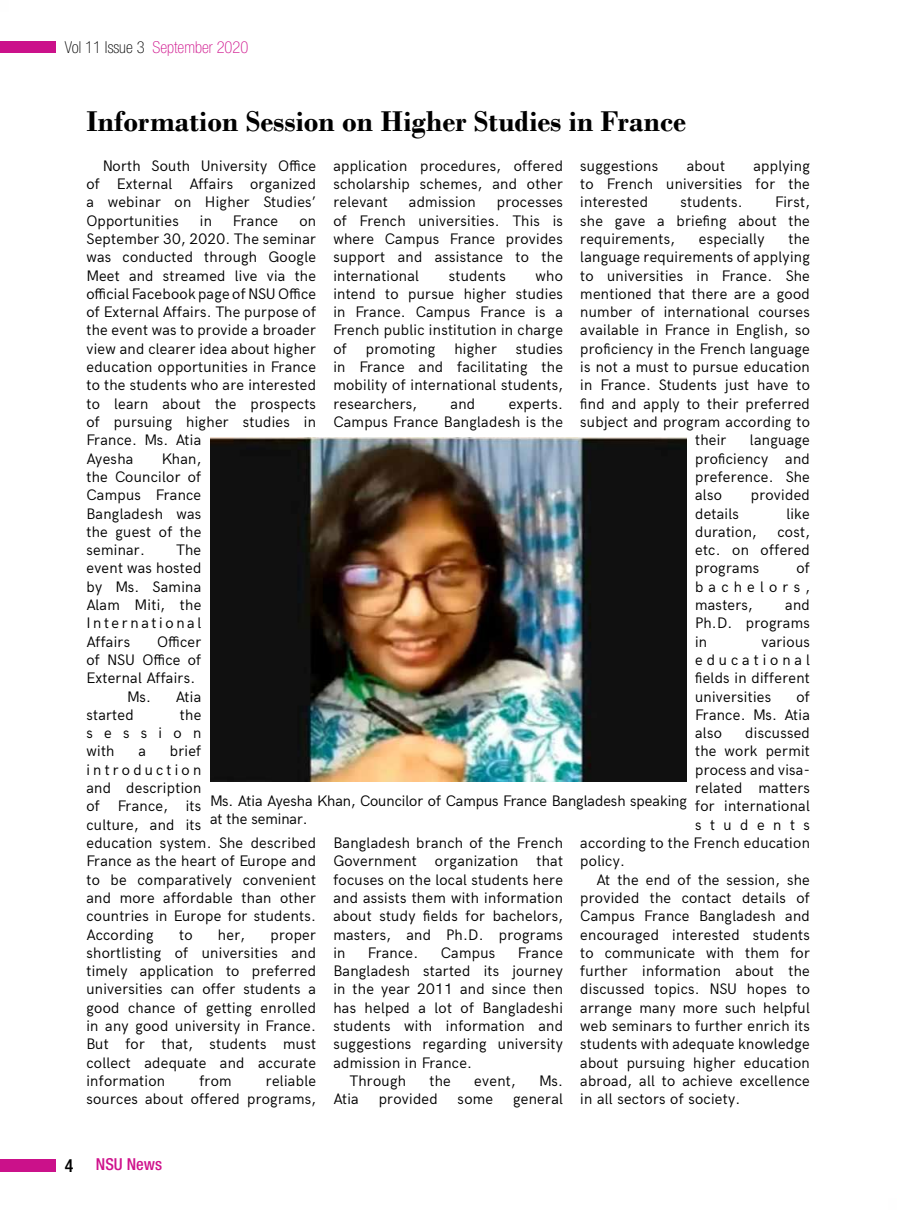
<style>
.page{position:relative;width:897px;height:1210px;background:#fff}
.page>*{position:absolute;margin:0;border:0;box-sizing:border-box;transform-origin:0 0}
.t1{font:700 30px "Bodoni";color:#000}
.t2{font:100 condensed 16.5px "Helvetica Neue LT Pro";color:#cf128c}
.t3{font:500 condensed 16.5px "Helvetica Neue LT Pro";color:#cf128c}
.t4{font:15px/18.3px "Acari Sans";letter-spacing:.02em;color:#000;text-align:justify}
.t5{font:15px/18px "Acari Sans";color:#000}
.t6{font:15px "Acari Sans";letter-spacing:.57em;color:#000}
.s1{color:#000}
.s2{font-size:18px;color:#000}
</style>
<div class="page">
<div style="left:0;top:1158px;width:56px;height:13px;background:#cb118a"></div>
<div style="left:0;top:41px;width:56px;height:11px;background:#cb118a"></div>
<hr style="left:896px;top:527px;width:1px;height:683px;background:#ca007c">
<img style="left:210px;top:438px;width:477px;height:343px">
<p class="t2" style="left:65px;top:38px;width:185px"><span class="s1">Vol 11 Issue 3</span> September 2020</p>
<h1 class="t1" style="left:86px;top:103px;width:601px">Information Session on Higher Studies in France</h1>
<p class="t4" style="left:86px;top:155px;width:231px;text-indent:16px">North South University Office of External Affairs organized a webinar on Higher Studies’ Opportunities</p>
<p class="t4" style="left:333px;top:155px;width:231px">application procedures, offered scholarship schemes, and other relevant</p>
<p class="t4" style="left:580px;top:155px;width:231px;text-indent:173px">applying to French universities for the interested</p>
<p class="t4" style="left:580px;top:155px;width:79px">suggestions</p>
<p class="t4" style="left:686px;top:155px;width:40px">about</p>
<p class="t4" style="left:409px;top:192px;width:68px">admission</p>
<p class="t4" style="left:580px;top:192px;width:231px;text-indent:195px">First, she gave a briefing about the requirements,</p>
<p class="t4" style="left:680px;top:192px;width:64px">students.</p>
<p class="t4" style="left:333px;top:192px;width:231px;text-indent:163px">processes of French universities. This is where Campus France provides support and assistance to the international</p>
<p class="t4" style="left:200px;top:210px;width:14px">in</p>
<p class="t4" style="left:233px;top:210px;width:47px">France</p>
<p class="t4" style="left:86px;top:210px;width:231px;text-align:left;text-indent:213px">on<br>September 30, 2020. The seminar was conducted through Google<br>Meet and streamed live via the official Facebook page of NSU Office of External Affairs. The purpose of the event was to provide a broader view and clearer idea about higher education opportunities in France to the students who are interested to learn about the prospects of pursuing higher studies in<br>France. Ms. Atia<br>Ayesha</p>
<p class="t4" style="left:699px;top:228px;width:67px">especially</p>
<p class="t4" style="left:788px;top:228px;width:23px">the</p>
<p class="t4" style="left:580px;top:247px;width:231px">language requirements of applying</p>
<p class="t4" style="left:580px;top:265px;width:231px">to universities in France. She</p>
<p class="t4" style="left:580px;top:283px;width:231px">mentioned that there are a good</p>
<p class="t4" style="left:580px;top:302px;width:231px">number of international courses</p>
<p class="t4" style="left:580px;top:320px;width:231px">available in France in English, so</p>
<p class="t4" style="left:580px;top:338px;width:231px">proficiency in the French language</p>
<p class="t4" style="left:580px;top:356px;width:231px">is not a must to pursue education</p>
<p class="t4" style="left:580px;top:375px;width:231px">in France. Students just have to</p>
<p class="t4" style="left:580px;top:393px;width:231px">find and apply to their preferred</p>
<p class="t4" style="left:580px;top:411px;width:231px">subject and program according to</p>
<p class="t4" style="left:695px;top:430px;width:33px">their</p>
<p class="t4" style="left:333px;top:265px;width:231px;text-indent:202px">who intend to pursue higher studies in France. Campus France is a French public institution in charge of</p>
<p class="t4" style="left:448px;top:265px;width:58px">students</p>
<p class="t4" style="left:333px;top:338px;width:231px;text-indent:182px">studies in France and facilitating the mobility of international students, researchers,</p>
<p class="t4" style="left:366px;top:338px;width:71px">promoting</p>
<p class="t4" style="left:454px;top:338px;width:44px">higher</p>
<p class="t4" style="left:450px;top:393px;width:26px">and</p>
<p class="t4" style="left:333px;top:393px;width:231px;text-align:right">experts.<br>Campus France Bangladesh is the</p>
<p class="t4" style="left:695px;top:430px;width:116px;text-indent:55px">language proficiency and preference. She also</p>
<p class="t4" style="left:86px;top:448px;width:116px;text-indent:75px">Khan, the Councilor of Campus France Bangladesh was the guest of the seminar.</p>
<p class="t4" style="left:750px;top:485px;width:61px">provided</p>
<p class="t4" style="left:695px;top:503px;width:45px">details</p>
<p class="t4" style="left:786px;top:503px;width:25px">like</p>
<p class="t4" style="left:695px;top:521px;width:63px">duration,</p>
<p class="t4" style="left:695px;top:521px;width:116px;text-indent:82px">cost, etc. on offered programs</p>
<p class="t4" style="left:86px;top:539px;width:116px;text-indent:90px">The event was hosted by Ms. Samina Alam Miti, the International Affairs</p>
<p class="t4" style="left:695px;top:558px;width:116px;text-indent:101px">of bachelors, masters,</p>
<p class="t4" style="left:695px;top:594px;width:116px;text-indent:90px">and Ph.D. programs in</p>
<p class="t4" style="left:157px;top:631px;width:46px">Officer</p>
<p class="t4" style="left:86px;top:649px;width:116px">of NSU Office of</p>
<p class="t4" style="left:86px;top:668px;width:110px">External Affairs.</p>
<p class="t4" style="left:127px;top:686px;width:76px">Ms. Atia</p>
<p class="t4" style="left:86px;top:704px;width:49px">started</p>
<p class="t4" style="left:695px;top:631px;width:116px;text-indent:66px">various educational fields in different universities</p>
<p class="t4" style="left:695px;top:686px;width:116px;text-indent:101px">of France. Ms. Atia also</p>
<p class="t4" style="left:86px;top:704px;width:116px;text-indent:93px">the session with</p>
<p class="t4" style="left:745px;top:722px;width:66px">discussed</p>
<p class="t4" style="left:695px;top:741px;width:116px">the work permit</p>
<p class="t4" style="left:695px;top:759px;width:116px">process and visa-</p>
<p class="t4" style="left:695px;top:777px;width:116px">related matters</p>
<p class="t4" style="left:695px;top:796px;width:116px">for international</p>
<p class="t6" style="left:695px;top:813px;width:116px">students</p>
<p class="t4" style="left:580px;top:832px;width:231px">according to the French education</p>
<p class="t4" style="left:580px;top:851px;width:46px">policy.</p>
<p class="t4" style="left:596px;top:869px;width:215px">At the end of the session, she</p>
<p class="t4" style="left:580px;top:887px;width:231px">provided the contact details of</p>
<p class="t4" style="left:580px;top:905px;width:231px">Campus France Bangladesh and</p>
<p class="t4" style="left:580px;top:924px;width:231px">encouraged interested students</p>
<p class="t4" style="left:580px;top:942px;width:231px">to communicate with them for</p>
<p class="t4" style="left:580px;top:960px;width:231px">further information about the</p>
<p class="t4" style="left:580px;top:979px;width:231px">discussed topics. NSU hopes to</p>
<p class="t4" style="left:580px;top:997px;width:231px">arrange many more such helpful</p>
<p class="t4" style="left:580px;top:1015px;width:231px">web seminars to further enrich its</p>
<p class="t4" style="left:580px;top:1034px;width:231px">students with adequate knowledge</p>
<p class="t4" style="left:580px;top:1052px;width:231px">about pursuing higher education</p>
<p class="t4" style="left:580px;top:1070px;width:231px">abroad, all to achieve excellence</p>
<p class="t4" style="left:580px;top:1088px;width:161px">in all sectors of society.</p>
<p class="t4" style="left:86px;top:741px;width:231px;text-align:left;text-indent:83px">brief introduction<br>and description<br>of France, its<br>culture, and its<br>education system. She described<br>France as the heart of Europe and to be comparatively convenient and more affordable than other countries in Europe for students.<br>According</p>
<p class="t4" style="left:138px;top:741px;width:9px">a</p>
<p class="t5" style="left:210px;top:791px;width:478px">Ms. Atia Ayesha Khan, Councilor of Campus France Bangladesh speaking at the seminar.</p>
<p class="t4" style="left:333px;top:832px;width:231px">Bangladesh branch of the French Government organization that focuses on the local students here and assists them with information about study fields for bachelors, masters, and Ph.D. programs in</p>
<p class="t4" style="left:179px;top:924px;width:15px">to</p>
<p class="t4" style="left:218px;top:924px;width:29px">her,</p>
<p class="t4" style="left:86px;top:924px;width:231px;text-indent:184px">proper shortlisting of universities and timely application to preferred universities can offer students a good chance of getting enrolled in any good university in France.<br>But for that, students must collect adequate and accurate information</p>
<p class="t4" style="left:368px;top:942px;width:52px">France.</p>
<p class="t4" style="left:441px;top:942px;width:56px">Campus</p>
<p class="t4" style="left:517px;top:942px;width:47px">France</p>
<p class="t4" style="left:333px;top:960px;width:231px">Bangladesh started its journey</p>
<p class="t4" style="left:333px;top:979px;width:231px">in the year 2011 and since then</p>
<p class="t4" style="left:333px;top:997px;width:231px">has helped a lot of Bangladeshi</p>
<p class="t4" style="left:333px;top:1015px;width:231px">students with information and</p>
<p class="t4" style="left:333px;top:1034px;width:231px">suggestions regarding university</p>
<p class="t4" style="left:333px;top:1052px;width:140px">admission in France.</p>
<p class="t4" style="left:349px;top:1070px;width:58px">Through</p>
<p class="t4" style="left:429px;top:1070px;width:23px">the</p>
<p class="t4" style="left:474px;top:1070px;width:43px">event,</p>
<p class="t4" style="left:539px;top:1070px;width:25px">Ms.</p>
<p class="t4" style="left:333px;top:1088px;width:27px">Atia</p>
<p class="t4" style="left:378px;top:1088px;width:61px">provided</p>
<p class="t4" style="left:457px;top:1088px;width:37px">some</p>
<p class="t4" style="left:513px;top:1088px;width:51px">general</p>
<p class="t4" style="left:199px;top:1070px;width:34px">from</p>
<p class="t4" style="left:86px;top:1070px;width:231px;text-align:right">reliable<br>sources about offered programs,</p>
<p class="t3" style="left:65px;top:1154px;width:99px"><span class="s2">4</span> NSU News</p>
</div>
